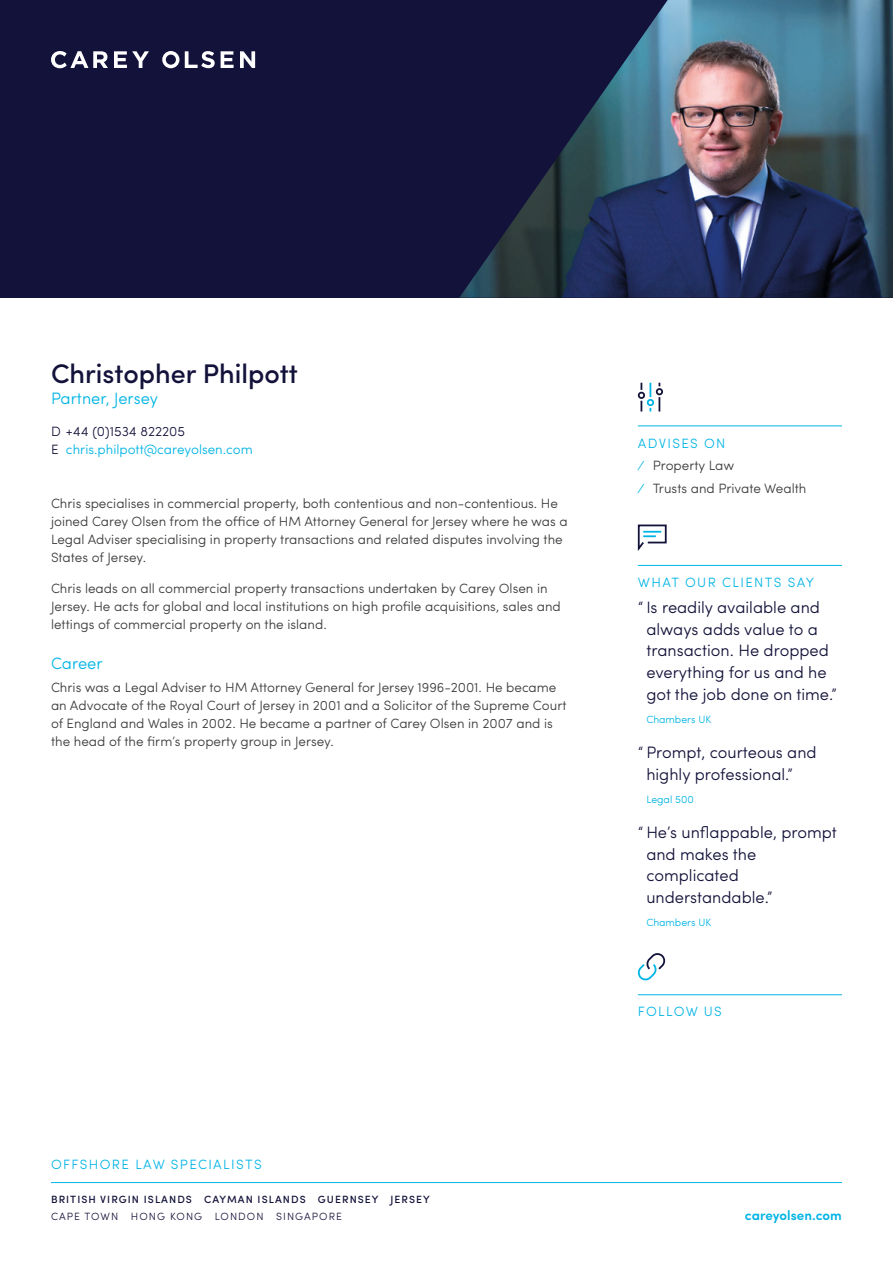
<style>
.page{position:relative;width:893px;height:1263px;background:#fff}
.page>*{position:absolute;margin:0;border:0;box-sizing:border-box;transform-origin:0 0}
.t1{font:500 27px "Sofia Pro";color:#13123a}
.t2{font:300 16.5px/21.6px "Sofia Pro";color:#13123a}
.t3{font:300 16.5px "Sofia Pro";color:#00b4e5}
.t4{font:300 13.5px/18px "Sofia Pro";color:#3c3c3b}
.t5{font:300 13.5px/18px "Sofia Pro";color:#00b4e5}
.t6{font:300 13.5px "Sofia Pro";letter-spacing:.1em;color:#00b4e5}
.t7{font:600 13.5px "Sofia Pro";color:#00b4e5}
.t8{font:300 13.5px "Sofia Pro";letter-spacing:.095em;color:#00b4e5}
.t9{font:500 10.5px "Sofia Pro";letter-spacing:.1em;color:#13123a}
.t10{font:300 10.5px "Sofia Pro";letter-spacing:.1em;color:#13123a}
.t11{font:300 10.5px "Sofia Pro";color:#00b4e5}
.s1{color:#13123a}
.s2{color:#00b4e5}
</style>
<div class="page">
<hr style="left:51px;top:1182px;width:791px;height:1px;background:#00b4e5">
<hr style="left:638px;top:425px;width:204px;height:1px;background:#00b4e5">
<hr style="left:638px;top:565px;width:204px;height:1px;background:#00b4e5">
<hr style="left:638px;top:994px;width:204px;height:1px;background:#00b4e5">
<svg style="left:637px;top:382px;width:26px;height:30px"></svg>
<svg style="left:637px;top:524px;width:30px;height:27px"></svg>
<svg style="left:637px;top:953px;width:29px;height:28px"></svg>
<div style="left:0;top:0;width:893px;height:298px;background:#13123a"></div>
<img style="left:459px;top:0;width:434px;height:298px">
<svg style="left:114px;top:51px;width:35px;height:17px"></svg>
<svg style="left:185px;top:51px;width:30px;height:17px"></svg>
<svg style="left:221px;top:51px;width:13px;height:17px"></svg>
<svg style="left:240px;top:51px;width:15px;height:17px"></svg>
<svg style="left:162px;top:51px;width:17px;height:17px"></svg>
<svg style="left:51px;top:51px;width:57px;height:17px"></svg>
<h1 class="t1" style="left:51px;top:353px;width:248px">Christopher Philpott</h1>
<p class="t3" style="left:51px;top:386px;width:109px">Partner, Jersey</p>
<p class="t5" style="left:51px;top:421px;width:203px"><span class="s1">D +44 (0)1534 822205<br>E</span> chris.philpott@careyolsen.com</p>
<p class="t4" style="left:51px;top:493px;width:518px">Chris specialises in commercial property, both contentious and non-contentious. He joined Carey Olsen from the office of HM Attorney General for Jersey where he was a Legal Adviser specialising in property transactions and related disputes involving the States of Jersey.</p>
<p class="t4" style="left:51px;top:579px;width:511px">Chris leads on all commercial property transactions undertaken by Carey Olsen in<br>Jersey. He acts for global and local institutions on high profile acquisitions, sales and lettings of commercial property on the island.</p>
<p class="t3" style="left:51px;top:651px;width:53px">Career</p>
<p class="t4" style="left:51px;top:677px;width:517px">Chris was a Legal Adviser to HM Attorney General for Jersey 1996-2001. He became an Advocate of the Royal Court of Jersey in 2001 and a Solicitor of the Supreme Court of England and Wales in 2002. He became a partner of Carey Olsen in 2007 and is the head of the firm’s property group in Jersey.</p>
<p class="t4" style="left:638px;top:431px;width:170px;line-height:22.5px"><span class="s2">ADVISES ON<br>⁄</span> Property Law<br><span class="s2">⁄</span> Trusts and Private Wealth</p>
<p class="t6" style="left:638px;top:572px;width:178px">WHAT OUR CLIENTS SAY</p>
<p class="t2" style="left:646px;top:595px;width:192px;text-indent:-8px">“ Is readily available and always adds value to a transaction. He dropped everything for us and he got the job done on time.”</p>
<p class="t11" style="left:646px;top:711px;width:67px">Chambers UK</p>
<p class="t2" style="left:646px;top:740px;width:172px;text-indent:-8px">“ Prompt, courteous and highly professional.”</p>
<p class="t11" style="left:646px;top:792px;width:49px">Legal 500</p>
<p class="t2" style="left:646px;top:820px;width:192px;text-indent:-8px">“ He’s unflappable, prompt and makes the complicated understandable.”</p>
<p class="t11" style="left:646px;top:915px;width:67px">Chambers UK</p>
<p class="t8" style="left:638px;top:1002px;width:86px">FOLLOW US</p>
<p class="t6" style="left:51px;top:1155px;width:212px">OFFSHORE LAW SPECIALISTS</p>
<p class="t9" style="left:51px;top:1191px;width:380px">BRITISH VIRGIN ISLANDS CAYMAN ISLANDS GUERNSEY JERSEY</p>
<p class="t10" style="left:51px;top:1209px;width:293px">CAPE TOWN HONG KONG LONDON SINGAPORE</p>
<p class="t7" style="left:745px;top:1205px;width:99px">careyolsen.com</p>
</div>
